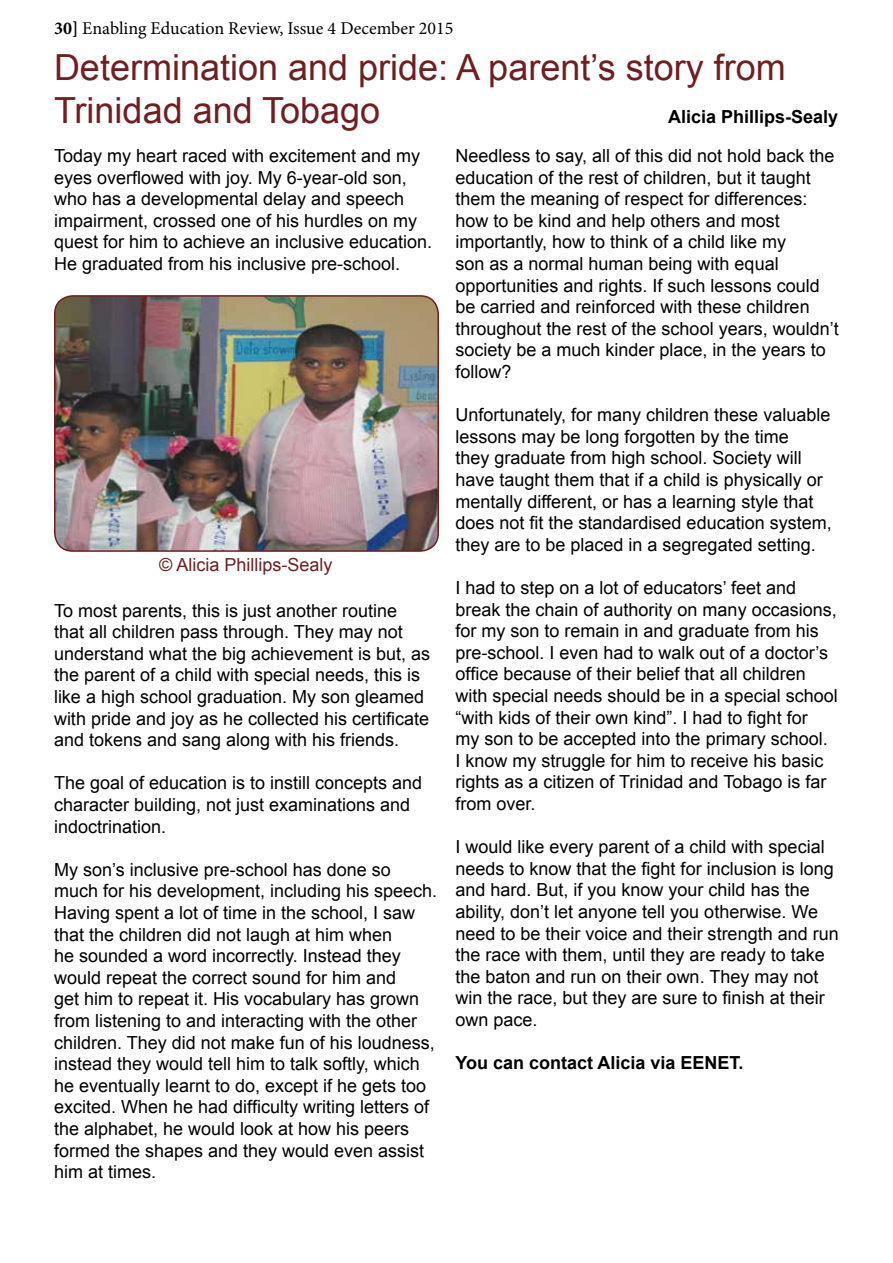
<style>
.page{position:relative;width:893px;height:1263px;background:#fff}
.page>*{position:absolute;margin:0;border:0;box-sizing:border-box;transform-origin:0 0}
.t1{font:36px/43.2px "Arial";color:#701e20}
.t2{font:18px/21.6px "Arial";color:#000}
.t3{font:700 18px "Arial";color:#000}
.t4{font:18px "Minion Pro";color:#000}
.t5{font:18px "Arial";color:#701e20}
.s1{font-weight:700}
</style>
<div class="page">
<img style="left:55px;top:296px;width:383px;height:255px">
<div style="left:54px;top:295px;width:385px;height:257px;border:2px solid #701e20;border-radius:18px"></div>
<p class="t4" style="left:54px;top:17px;width:401px"><span class="s1">30]</span> Enabling Education Review, Issue 4 December 2015</p>
<h1 class="t1" style="left:54px;top:46px;width:733px">Determination and pride: A parent’s story from<br>Trinidad and Tobago</h1>
<p class="t3" style="left:668px;top:105px;width:172px">Alicia Phillips-Sealy</p>
<p class="t2" style="left:54px;top:145px;width:380px">Today my heart raced with excitement and my eyes overflowed with joy. My 6-year-old son, who has a developmental delay and speech impairment, crossed one of his hurdles on my quest for him to achieve an inclusive education.<br>He graduated from his inclusive pre-school.</p>
<p class="t5" style="left:159px;top:553px;width:175px">© Alicia Phillips-Sealy</p>
<p class="t2" style="left:54px;top:600px;width:378px">To most parents, this is just another routine that all children pass through. They may not understand what the big achievement is but, as the parent of a child with special needs, this is like a high school graduation. My son gleamed with pride and joy as he collected his certificate and tokens and sang along with his friends.</p>
<p class="t2" style="left:54px;top:772px;width:370px">The goal of education is to instill concepts and character building, not just examinations and indoctrination.</p>
<p class="t2" style="left:54px;top:859px;width:385px">My son’s inclusive pre-school has done so much for his development, including his speech.<br>Having spent a lot of time in the school, I saw that the children did not laugh at him when<br>he sounded a word incorrectly. Instead they would repeat the correct sound for him and<br>get him to repeat it. His vocabulary has grown from listening to and interacting with the other children. They did not make fun of his loudness, instead they would tell him to talk softly, which he eventually learnt to do, except if he gets too excited. When he had difficulty writing letters of the alphabet, he would look at how his peers formed the shapes and they would even assist him at times.</p>
<p class="t2" style="left:455px;top:145px;width:385px">Needless to say, all of this did not hold back the education of the rest of children, but it taught them the meaning of respect for differences: how to be kind and help others and most importantly, how to think of a child like my<br>son as a normal human being with equal opportunities and rights. If such lessons could be carried and reinforced with these children throughout the rest of the school years, wouldn’t society be a much kinder place, in the years to follow?</p>
<p class="t2" style="left:455px;top:404px;width:378px">Unfortunately, for many children these valuable lessons may be long forgotten by the time<br>they graduate from high school. Society will have taught them that if a child is physically or mentally different, or has a learning style that does not fit the standardised education system, they are to be placed in a segregated setting.</p>
<p class="t2" style="left:455px;top:577px;width:384px">I had to step on a lot of educators’ feet and break the chain of authority on many occasions, for my son to remain in and graduate from his pre-school. I even had to walk out of a doctor’s office because of their belief that all children with special needs should be in a special school “with kids of their own kind”. I had to fight for<br>my son to be accepted into the primary school.<br>I know my struggle for him to receive his basic rights as a citizen of Trinidad and Tobago is far from over.</p>
<p class="t2" style="left:455px;top:836px;width:385px">I would like every parent of a child with special needs to know that the fight for inclusion is long and hard. But, if you know your child has the ability, don’t let anyone tell you otherwise. We need to be their voice and their strength and run the race with them, until they are ready to take the baton and run on their own. They may not win the race, but they are sure to finish at their own pace.</p>
<p class="t3" style="left:455px;top:1051px;width:290px">You can contact Alicia via EENET.</p>
</div>
